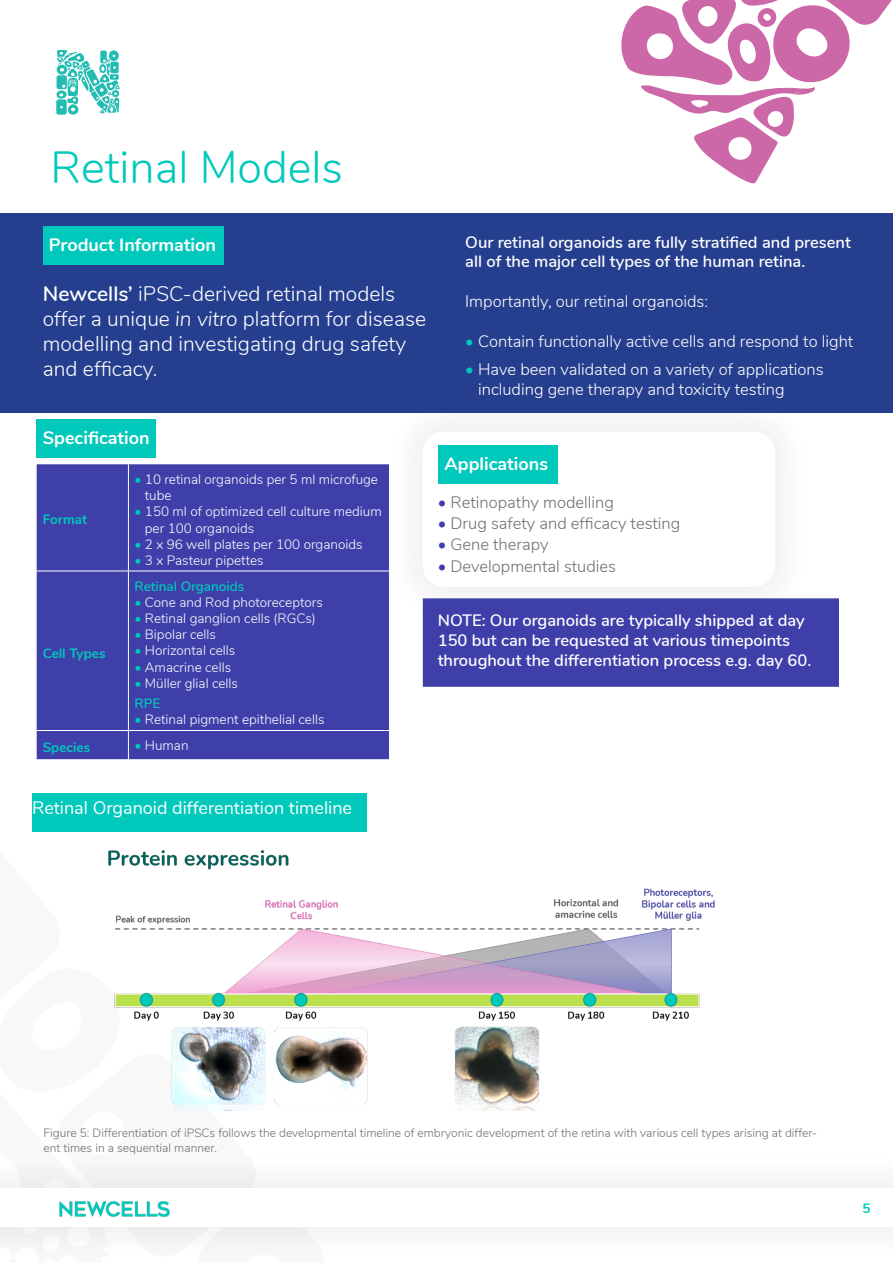
<style>
.page{position:relative;width:893px;height:1263px;background:#fff}
.page>*{position:absolute;margin:0;border:0;box-sizing:border-box;transform-origin:0 0}
.t1{font:300 45px "Nunito";color:#00c9bb}
.Paragraph_Style_1{font:300 21px/25.2px "Nunito";color:#fff}
.t2{font:700 18px "Nunito";color:#fff}
.t3{font:18px "Nunito";color:#fff}
.t4{font:600 16.5px/19.8px "Nunito";color:#fff}
.t5{font:300 16.5px/19.8px "Nunito";color:#fff}
.t6{font:300 16.5px "Nunito";color:#706f6f}
.t7{font:300 13.5px/16.2px "Nunito";color:#fff}
.t8{font:700 13.5px "Nunito";color:#00c9bb}
.t9{font:600 13.5px "Nunito";color:#00c9bb}
.t10{font:300 12px/14.4px "Nunito";color:#706f6f}
.s1{font-weight:600}
.s2{font-style:italic}
.s3{color:#00c9bb}
.s4{color:#3f3faa}
</style>
<div class="page">
<div style="left:0;top:1152px;width:893px;height:110px;background:#f8f8f8"></div>
<div style="left:0;top:1188px;width:893px;height:38px;background:#fff"></div>
<div style="left:387px;top:395px;width:424px;height:228px;background:#f8f7f8"></div>
<div style="left:423px;top:432px;width:352px;height:155px;background:#fff;border-radius:21px"></div>
<div style="left:37px;top:464px;width:352px;height:295px;background:#3f3faa"></div>
<hr style="left:128px;top:464px;width:1px;height:107px;background:#fff">
<hr style="left:37px;top:571px;width:91px;height:1px;background:#fff">
<hr style="left:128px;top:571px;width:261px;height:1px;background:#fff">
<hr style="left:128px;top:571px;width:1px;height:159px;background:#fff">
<hr style="left:37px;top:730px;width:91px;height:1px;background:#fff">
<hr style="left:128px;top:730px;width:261px;height:1px;background:#fff">
<svg style="left:128px;top:731px;width:1px;height:28px"></svg>
<div style="left:0;top:214px;width:893px;height:199px;background:#253f8e"></div>
<div style="left:423px;top:598px;width:416px;height:89px;background:#3f3faa;border:2px solid #3f3faa"></div>
<div style="left:32px;top:793px;width:334px;height:38px;background:#00c9bb"></div>
<div style="left:37px;top:419px;width:119px;height:39px;background:#00c9bb"></div>
<div style="left:43px;top:226px;width:180px;height:39px;background:#00c9bb"></div>
<div style="left:438px;top:445px;width:120px;height:38px;background:#00c9bb"></div>
<img style="left:59px;top:1201px;width:111px;height:16px">
<svg style="left:621px;top:0;width:271px;height:184px"></svg>
<svg style="left:56px;top:50px;width:64px;height:65px"></svg>
<img style="left:108px;top:850px;width:607px;height:260px">
<p class="t1" style="left:50px;top:134px;width:294px">Retinal Models</p>
<p class="t2" style="left:49px;top:232px;width:169px">Product Information</p>
<p class="Paragraph_Style_1" style="left:43px;top:280px;width:385px"><span class="s1">Newcells’</span> iPSC-derived retinal models offer a unique <span class="s2">in vitro</span> platform for disease modelling and investigating drug safety and efficacy.</p>
<p class="t4" style="left:465px;top:231px;width:387px">Our retinal organoids are fully stratified and present all of the major cell types of the human retina.</p>
<p class="t5" style="left:465px;top:290px;width:244px">Importantly, our retinal organoids:</p>
<p class="t5" style="left:465px;top:330px;width:390px"><span class="s3">•</span> Contain functionally active cells and respond to light</p>
<p class="t5" style="left:478px;top:358px;width:347px;text-indent:-13px"><span class="s3">•</span> Have been validated on a variety of applications including gene therapy and toxicity testing</p>
<p class="t2" style="left:43px;top:425px;width:108px">Specification</p>
<p class="t8" style="left:43px;top:510px;width:46px">Format</p>
<p class="t8" style="left:43px;top:643px;width:64px">Cell Types</p>
<p class="t7" style="left:145px;top:470px;width:235px;text-indent:-10px"><span class="s3">•</span> 10 retinal organoids per 5 ml microfuge tube</p>
<p class="t7" style="left:145px;top:503px;width:238px;text-indent:-10px"><span class="s3">•</span> 150 ml of optimized cell culture medium per 100 organoids</p>
<p class="t7" style="left:134px;top:535px;width:230px"><span class="s3">•</span> 2 x 96 well plates per 100 organoids</p>
<p class="t7" style="left:134px;top:551px;width:131px"><span class="s3">•</span> 3 x Pasteur pipettes</p>
<p class="t9" style="left:134px;top:576px;width:111px">Retinal Organoids</p>
<p class="t7" style="left:134px;top:593px;width:190px"><span class="s3">•</span> Cone and Rod photoreceptors</p>
<p class="t7" style="left:134px;top:609px;width:183px"><span class="s3">•</span> Retinal ganglion cells (RGCs)</p>
<p class="t7" style="left:134px;top:626px;width:83px"><span class="s3">•</span> Bipolar cells</p>
<p class="t7" style="left:134px;top:642px;width:102px"><span class="s3">•</span> Horizontal cells</p>
<p class="t7" style="left:134px;top:658px;width:98px"><span class="s3">•</span> Amacrine cells</p>
<p class="t7" style="left:134px;top:674px;width:105px"><span class="s3">•</span> Müller glial cells</p>
<p class="t9" style="left:134px;top:694px;width:28px">RPE</p>
<p class="t7" style="left:134px;top:711px;width:192px"><span class="s3">•</span> Retinal pigment epithelial cells</p>
<p class="t8" style="left:43px;top:737px;width:49px">Species</p>
<p class="t7" style="left:134px;top:737px;width:56px"><span class="s3">•</span> Human</p>
<p class="t2" style="left:445px;top:450px;width:105px">Applications</p>
<p class="t6" style="left:438px;top:490px;width:178px"><span class="s4">•</span> Retinopathy modelling</p>
<p class="t6" style="left:438px;top:511px;width:244px"><span class="s4">•</span> Drug safety and efficacy testing</p>
<p class="t6" style="left:438px;top:532px;width:112px"><span class="s4">•</span> Gene therapy</p>
<p class="t6" style="left:438px;top:554px;width:180px"><span class="s4">•</span> Developmental studies</p>
<p class="t4" style="left:438px;top:609px;width:375px">NOTE: Our organoids are typically shipped at day<br>150 but can be requested at various timepoints throughout the differentiation process e.g. day 60.</p>
<p class="t3" style="left:32px;top:795px;width:322px">Retinal Organoid differentiation timeline</p>
<p class="t10" style="left:44px;top:1125px;width:775px">Figure 5: Differentiation of iPSCs follows the developmental timeline of embryonic development of the retina with various cell types arising at differ&shy;ent times in a sequential manner.</p>
<p class="t8" style="left:862px;top:1198px;width:10px">5</p>
</div>
